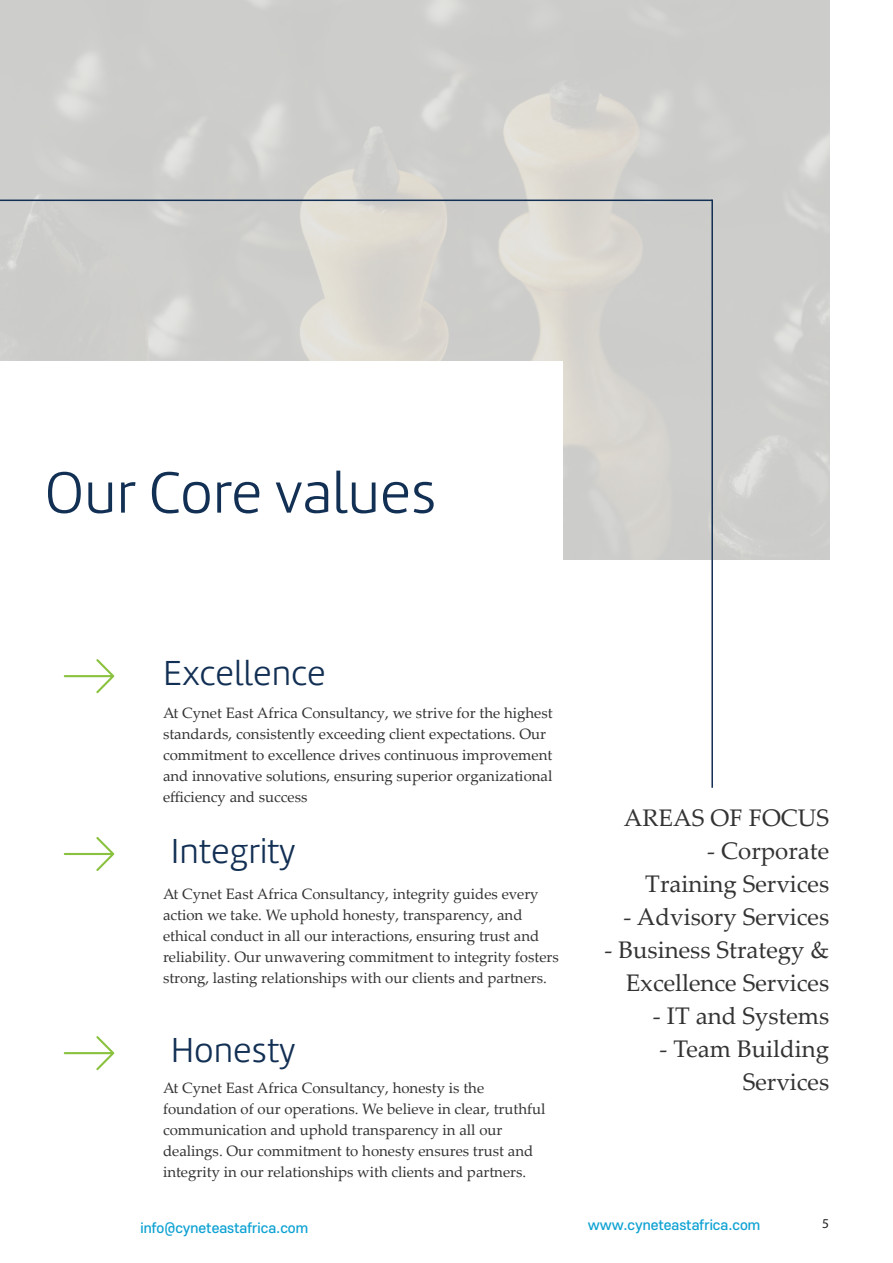
<style>
.page{position:relative;width:893px;height:1263px;background:#fff}
.page>*{position:absolute;margin:0;border:0;box-sizing:border-box;transform-origin:0 0}
.Title_02_Left{font:300 60px "Marine";color:#122f54}
.Title_03_Left{font:300 36px "Marine";color:#122f54}
.Intro_text_Right{font:24px "Palatino Linotype";color:#323332}
.t1{font:15px/21px "Palatino Linotype";color:#323332}
.t2{font:500 13.5px "S Core Dream 5";color:#0fa2d3}
.t3{font:13.5px "Myriad Pro";color:#231f20}
</style>
<div class="page">
<svg style="left:64px;top:659px;width:50px;height:34px"></svg>
<svg style="left:64px;top:837px;width:50px;height:34px"></svg>
<svg style="left:64px;top:1036px;width:50px;height:34px"></svg>
<img style="left:0;top:0;width:829px;height:560px">
<div style="left:0;top:361px;width:563px;height:207px;background:#fff"></div>
<hr style="left:711px;top:200px;width:2px;height:588px;background:#122f54">
<hr style="left:0;top:200px;width:712px;height:1px;background:#122f54">
<p class="Title_02_Left" style="left:45px;top:456px;width:393px">Our Core values</p>
<p class="Title_03_Left" style="left:163px;top:651px;width:164px">Excellence</p>
<p class="t1" style="left:163px;top:702px;width:391px">At Cynet East Africa Consultancy, we strive for the highest standards, consistently exceeding client expectations. Our commitment to excellence drives continuous improvement and innovative solutions, ensuring superior organizational efficiency and success</p>
<p class="Title_03_Left" style="left:171px;top:828px;width:126px">Integrity</p>
<p class="t1" style="left:163px;top:883px;width:397px">At Cynet East Africa Consultancy, integrity guides every action we take. We uphold honesty, transparency, and ethical conduct in all our interactions, ensuring trust and reliability. Our unwavering commitment to integrity fosters strong, lasting relationships with our clients and partners.</p>
<p class="Title_03_Left" style="left:171px;top:1028px;width:126px">Honesty</p>
<p class="t1" style="left:163px;top:1077px;width:384px">At Cynet East Africa Consultancy, honesty is the foundation of our operations. We believe in clear, truthful communication and uphold transparency in all our dealings. Our commitment to honesty ensures trust and integrity in our relationships with clients and partners.</p>
<p class="t2" style="left:140px;top:1218px;width:169px">info@cyneteastafrica.com</p>
<p class="Intro_text_Right" style="left:624px;top:800px;width:207px">AREAS OF FOCUS</p>
<p class="Intro_text_Right" style="left:707px;top:833px;width:123px">- Corporate</p>
<p class="Intro_text_Right" style="left:645px;top:866px;width:185px">Training Services</p>
<p class="Intro_text_Right" style="left:624px;top:899px;width:207px">- Advisory Services</p>
<p class="Intro_text_Right" style="left:604px;top:932px;width:226px">- Business Strategy &amp;</p>
<p class="Intro_text_Right" style="left:626px;top:965px;width:205px">Excellence Services</p>
<p class="Intro_text_Right" style="left:653px;top:998px;width:178px">- IT and Systems</p>
<p class="Intro_text_Right" style="left:659px;top:1031px;width:171px">- Team Building</p>
<p class="Intro_text_Right" style="left:743px;top:1064px;width:88px">Services</p>
<p class="t2" style="left:588px;top:1214px;width:174px">www.cyneteastafrica.com</p>
<p class="t3" style="left:822px;top:1215px;width:8px">5</p>
</div>
